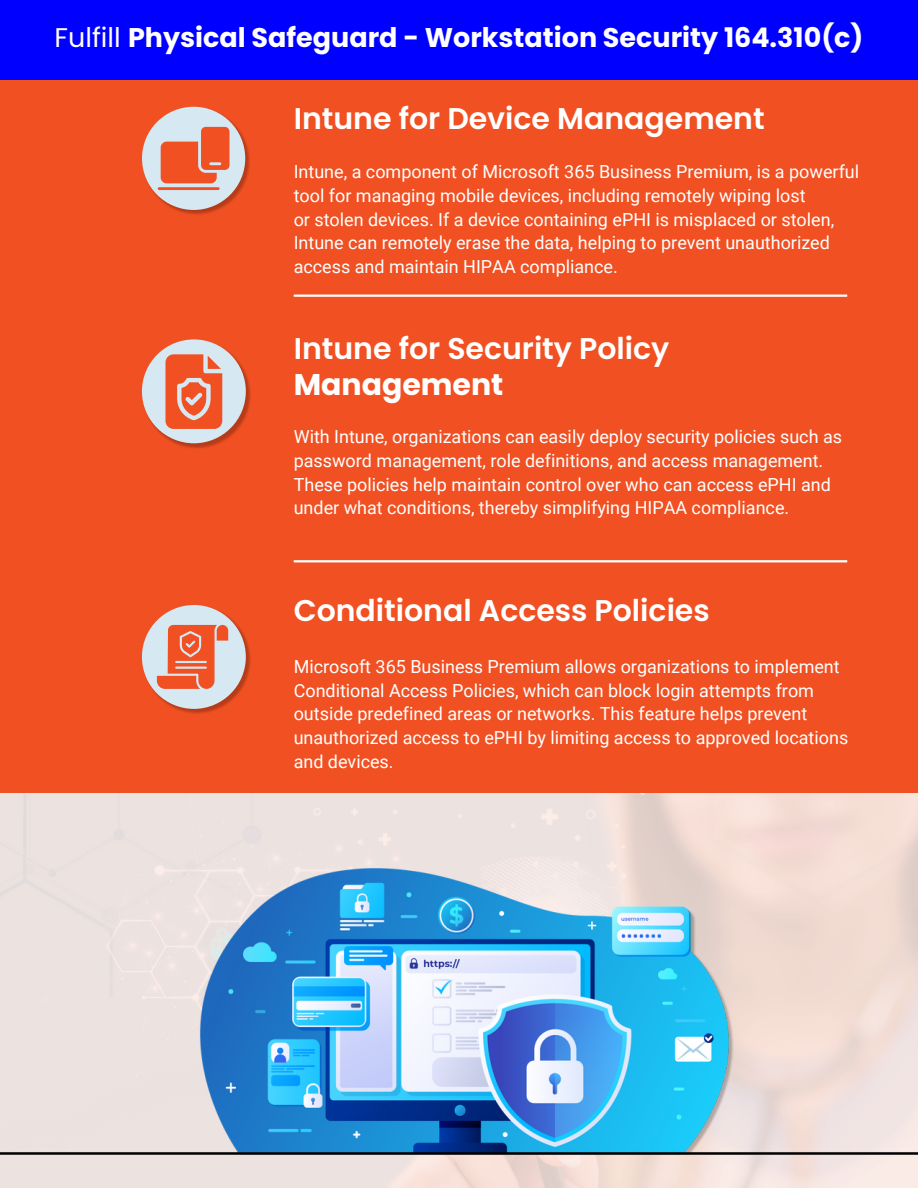
<style>
.page{position:relative;width:918px;height:1188px;background:#fff}
.page>*{position:absolute;margin:0;border:0;box-sizing:border-box;transform-origin:0 0}
.t1{font:600 30px "Poppins";color:#fff}
.t2{font:700 30px "Poppins";color:#fff}
.t3{font:700 27px "Poppins";color:#fff}
.t4{font:18px/23.7px "Roboto";color:#fff}
.s1{font-weight:400}
</style>
<div class="page">
<svg style="left:0;top:793px;width:918px;height:395px;background:#eddeda"></svg>
<div style="left:0;top:80px;width:918px;height:713px;background:#f15022"></div>
<div style="left:0;top:0;width:918px;height:80px;background:#0000fe"></div>
<hr style="left:294px;top:295px;width:553px;height:2px;background:#fff">
<hr style="left:294px;top:560px;width:553px;height:2px;background:#fff">
<img style="left:0;top:868px;width:918px;height:286px">
<img style="left:142px;top:340px;width:109px;height:109px">
<div style="left:142px;top:339px;width:104px;height:104px;background:#d6e9f3;border-radius:50%"></div>
<svg style="left:165px;top:354px;width:57px;height:75px"></svg>
<img style="left:142px;top:605px;width:109px;height:109px">
<div style="left:142px;top:605px;width:104px;height:104px;background:#d6e9f3;border-radius:50%"></div>
<svg style="left:157px;top:625px;width:71px;height:64px"></svg>
<img style="left:142px;top:107px;width:108px;height:108px">
<div style="left:142px;top:107px;width:103px;height:103px;background:#d6e9f3;border-radius:50%"></div>
<hr style="left:158px;top:187px;width:62px;height:3px;background:#f15022">
<svg style="left:161px;top:127px;width:69px;height:56px"></svg>
<p class="t3" style="left:55px;top:19px;width:810px"><span class="s1">Fulfill</span> Physical Safeguard - Workstation Security 164.310(c)</p>
<p class="t1" style="left:294px;top:98px;width:472px">Intune for Device Management</p>
<p class="t4" style="left:294px;top:160px;width:567px">Intune, a component of Microsoft 365 Business Premium, is a powerful tool for managing mobile devices, including remotely wiping lost</p>
<p class="t4" style="left:294px;top:208px;width:542px">or stolen devices. If a device containing ePHI is misplaced or stolen,<br>Intune can remotely erase the data, helping to prevent unauthorized access and maintain HIPAA compliance.</p>
<p class="t1" style="left:294px;top:327px;width:377px">Intune for Security Policy</p>
<p class="t2" style="left:294px;top:363px;width:211px">Management</p>
<p class="t4" style="left:294px;top:425px;width:550px">With Intune, organizations can easily deploy security policies such as password management, role definitions, and access management.<br>These policies help maintain control over who can access ePHI and under what conditions, thereby simplifying HIPAA compliance.</p>
<p class="t1" style="left:294px;top:589px;width:418px">Conditional Access Policies</p>
<p class="t4" style="left:294px;top:655px;width:556px">Microsoft 365 Business Premium allows organizations to implement Conditional Access Policies, which can block login attempts from outside predefined areas or networks. This feature helps prevent unauthorized access to ePHI by limiting access to approved locations and devices.</p>
</div>
